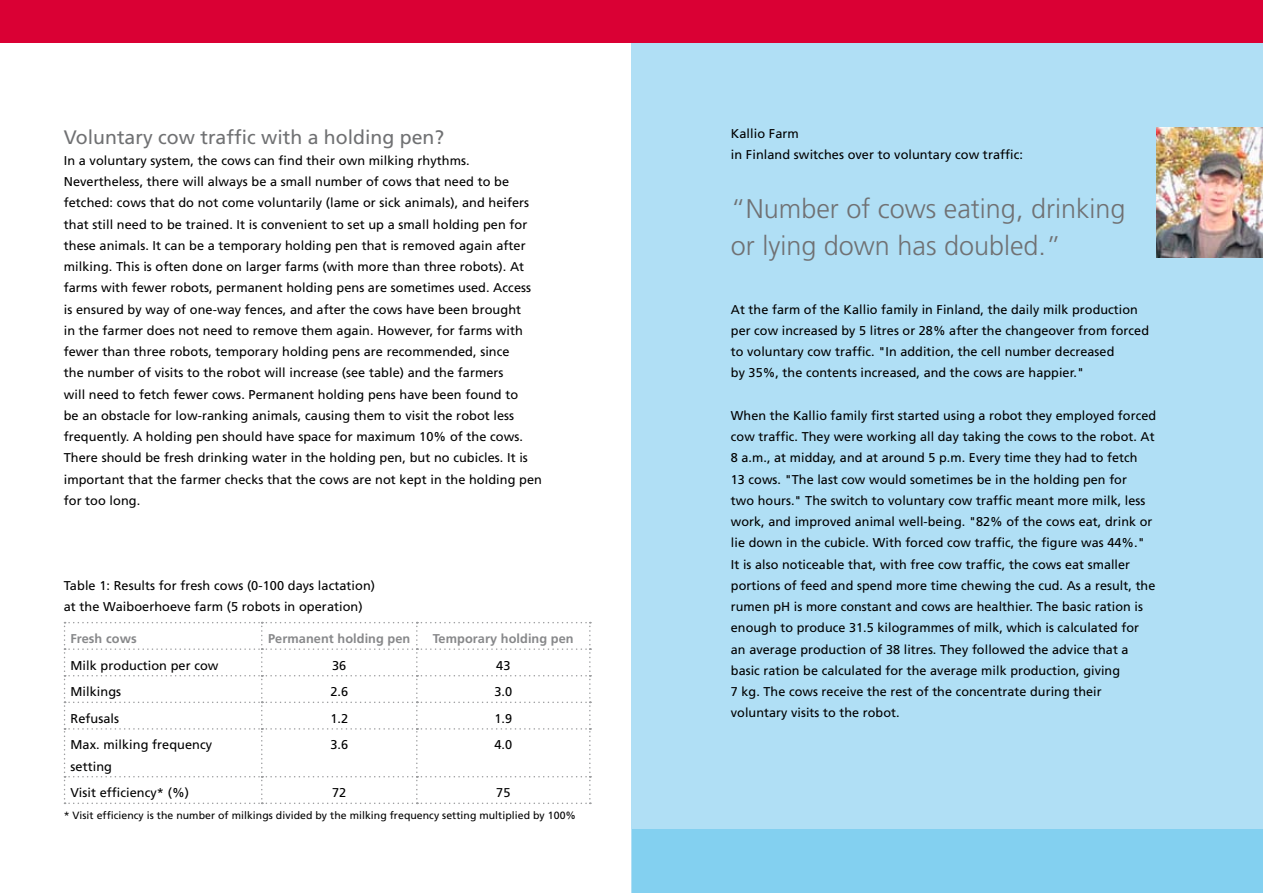
<style>
.page{position:relative;width:1263px;height:893px;background:#fff}
.page>*{position:absolute;margin:0;border:0;box-sizing:border-box;transform-origin:0 0}
.t1{font:300 27px/37.2px "Frutiger";color:#707173}
.t2{font:19.5px "Frutiger";color:#707173}
.t3{font:12.75px/21.3px "Frutiger";letter-spacing:.005em;color:#000}
.t4{font:700 12.75px "Frutiger";letter-spacing:.005em;color:#87888a}
.t5{font:10.5px "Frutiger";letter-spacing:.005em;color:#000}
</style>
<div class="page">
<div style="left:631px;top:34px;width:632px;height:859px;background:#b0dff5"></div>
<div style="left:0;top:0;width:1263px;height:43px;background:#da0034"></div>
<img style="left:1157px;top:128px;width:106px;height:130px">
<div style="left:632px;top:829px;width:631px;height:64px;background:#83d0f0"></div>
<svg style="left:64px;top:622px;width:527px;height:182px"></svg>
<h2 class="t2" style="left:64px;top:125px;width:382px">Voluntary cow traffic with a holding pen?</h2>
<p class="t3" style="left:64px;top:150px;width:480px">In a voluntary system, the cows can find their own milking rhythms.<br>Nevertheless, there will always be a small number of cows that need to be fetched: cows that do not come voluntarily (lame or sick animals), and heifers that still need to be trained. It is convenient to set up a small holding pen for these animals. It can be a temporary holding pen that is removed again after milking. This is often done on larger farms (with more than three robots). At farms with fewer robots, permanent holding pens are sometimes used. Access is ensured by way of one-way fences, and after the cows have been brought<br>in the farmer does not need to remove them again. However, for farms with fewer than three robots, temporary holding pens are recommended, since<br>the number of visits to the robot will increase (see table) and the farmers<br>will need to fetch fewer cows. Permanent holding pens have been found to<br>be an obstacle for low-ranking animals, causing them to visit the robot less frequently. A holding pen should have space for maximum 10% of the cows.<br>There should be fresh drinking water in the holding pen, but no cubicles. It is important that the farmer checks that the cows are not kept in the holding pen for too long.</p>
<p class="t3" style="left:64px;top:575px;width:313px">Table 1: Results for fresh cows (0-100 days lactation) at the Waiboerhoeve farm (5 robots in operation)</p>
<p class="t4" style="left:71px;top:631px;width:68px">Fresh cows</p>
<p class="t4" style="left:268px;top:631px;width:144px">Permanent holding pen</p>
<p class="t4" style="left:433px;top:631px;width:142px">Temporary holding pen</p>
<p class="t3" style="left:71px;top:655px;width:150px">Milk production per cow</p>
<p class="t3" style="left:332px;top:655px;width:16px">36</p>
<p class="t3" style="left:496px;top:655px;width:16px">43</p>
<p class="t3" style="left:71px;top:681px;width:52px">Milkings</p>
<p class="t3" style="left:330px;top:681px;width:19px">2.6</p>
<p class="t3" style="left:494px;top:681px;width:19px">3.0</p>
<p class="t3" style="left:71px;top:708px;width:50px">Refusals</p>
<p class="t3" style="left:330px;top:708px;width:19px">1.2</p>
<p class="t3" style="left:494px;top:708px;width:19px">1.9</p>
<p class="t3" style="left:71px;top:734px;width:143px">Max. milking frequency setting</p>
<p class="t3" style="left:330px;top:734px;width:19px">3.6</p>
<p class="t3" style="left:494px;top:734px;width:19px">4.0</p>
<p class="t3" style="left:71px;top:782px;width:120px">Visit efficiency* (%)</p>
<p class="t3" style="left:332px;top:782px;width:16px">72</p>
<p class="t3" style="left:496px;top:782px;width:16px">75</p>
<p class="t5" style="left:64px;top:809px;width:514px">* Visit efficiency is the number of milkings divided by the milking frequency setting multiplied by 100%</p>
<p class="t3" style="left:731px;top:123px;width:294px">Kallio Farm<br>in Finland switches over to voluntary cow traffic:</p>
<h1 class="t1" style="left:731px;top:190px;width:396px">“Number of cows eating, drinking or lying down has doubled.”</h1>
<p class="t3" style="left:731px;top:299px;width:420px">At the farm of the Kallio family in Finland, the daily milk production per cow increased by 5 litres or 28% after the changeover from forced to voluntary cow traffic. "In addition, the cell number decreased<br>by 35%, the contents increased, and the cows are happier."</p>
<p class="t3" style="left:731px;top:405px;width:427px">When the Kallio family first started using a robot they employed forced cow traffic. They were working all day taking the cows to the robot. At 8 a.m., at midday, and at around 5 p.m. Every time they had to fetch<br>13 cows. "The last cow would sometimes be in the holding pen for<br>two hours." The switch to voluntary cow traffic meant more milk, less work, and improved animal well-being. "82% of the cows eat, drink or lie down in the cubicle. With forced cow traffic, the figure was 44%." It is also noticeable that, with free cow traffic, the cows eat smaller portions of feed and spend more time chewing the cud. As a result, the rumen pH is more constant and cows are healthier. The basic ration is enough to produce 31.5 kilogrammes of milk, which is calculated for an average production of 38 litres. They followed the advice that a basic ration be calculated for the average milk production, giving<br>7 kg. The cows receive the rest of the concentrate during their voluntary visits to the robot.</p>
</div>
